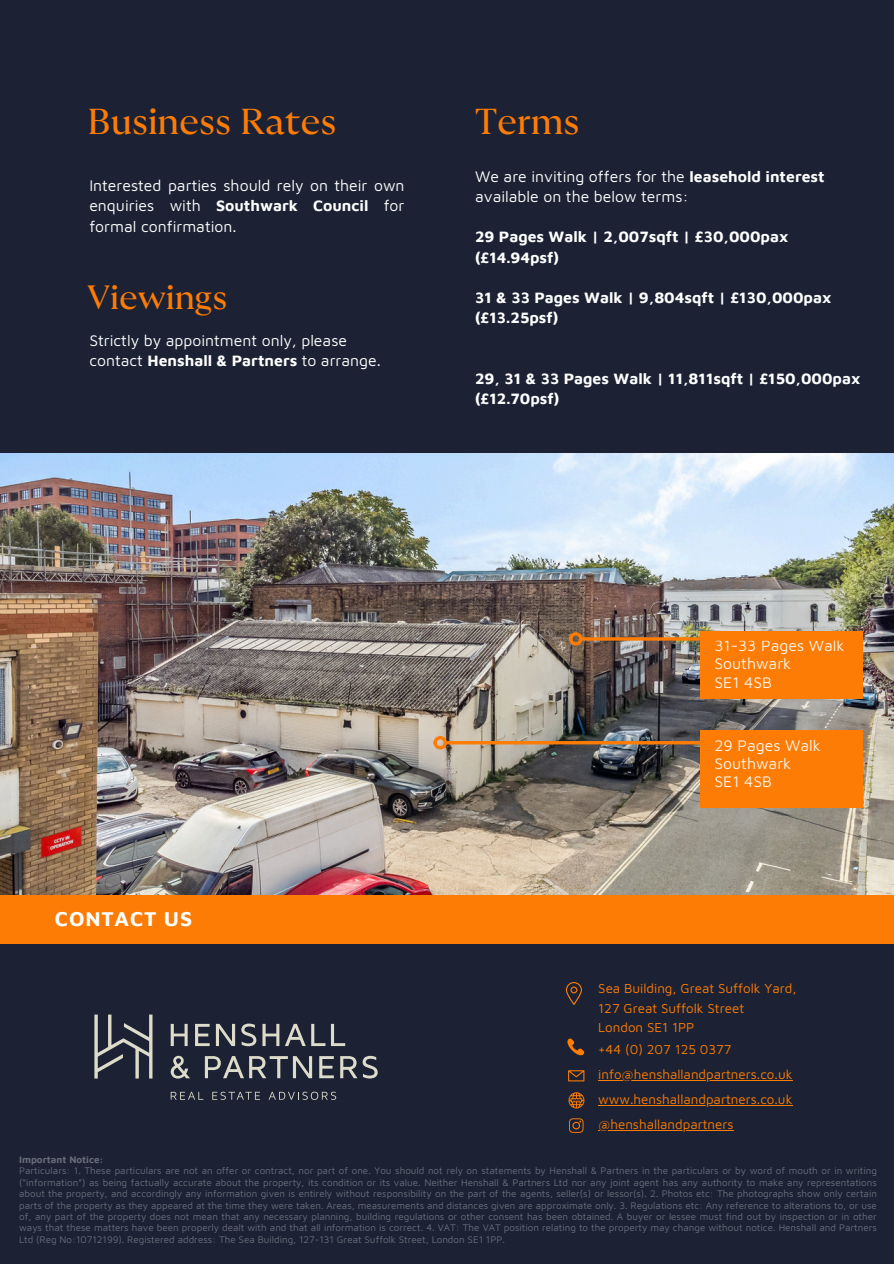
<style>
.page{position:relative;width:894px;height:1264px;background:#fff}
.page>*{position:absolute;margin:0;border:0;box-sizing:border-box;transform-origin:0 0}
.t1{font:36px "GT Ultra Fine";color:#fd7c05}
.t2{font:33.6px "GT Ultra Fine";color:#fd7c05}
.t3{font:700 21px "Maven Pro";letter-spacing:.04em;color:#fff}
.t4{font:15.75px/20.2px "Maven Pro";color:#fff}
.t5{font:700 15.75px/20.2px "Maven Pro";color:#fff}
.t6{font:15.75px/18px "Maven Pro";color:#fef2e6}
.t7{font:13.35px/19.2px "Maven Pro";color:#fd7c05}
.t8{font:9.75px/11.4px "Maven Pro";color:#696d79;text-align:justify}
.t9{font:700 9.75px "Maven Pro";color:#696d79}
.s1{font-weight:700}
</style>
<div class="page">
<div style="left:0;top:0;width:893px;height:1263px;background:#1c2234"></div>
<div style="left:0;top:892px;width:893px;height:51px;background:#fd7c05"></div>
<svg style="left:569px;top:1118px;width:14px;height:14px"></svg>
<svg style="left:567px;top:1038px;width:17px;height:18px"></svg>
<svg style="left:568px;top:1092px;width:16px;height:16px"></svg>
<svg style="left:565px;top:982px;width:16px;height:22px"></svg>
<svg style="left:568px;top:1070px;width:16px;height:11px"></svg>
<img style="left:0;top:453px;width:893px;height:441px">
<svg style="left:171px;top:1091px;width:32px;height:8px"></svg>
<svg style="left:212px;top:1091px;width:48px;height:8px"></svg>
<svg style="left:269px;top:1091px;width:67px;height:8px"></svg>
<svg style="left:94px;top:1014px;width:58px;height:64px"></svg>
<svg style="left:171px;top:1023px;width:16px;height:23px"></svg>
<svg style="left:195px;top:1023px;width:14px;height:23px"></svg>
<svg style="left:216px;top:1023px;width:19px;height:23px"></svg>
<svg style="left:241px;top:1023px;width:15px;height:23px"></svg>
<svg style="left:262px;top:1023px;width:17px;height:23px"></svg>
<svg style="left:285px;top:1023px;width:40px;height:23px"></svg>
<svg style="left:331px;top:1023px;width:14px;height:23px"></svg>
<svg style="left:171px;top:1055px;width:19px;height:23px"></svg>
<svg style="left:205px;top:1056px;width:107px;height:22px"></svg>
<svg style="left:319px;top:1056px;width:15px;height:22px"></svg>
<svg style="left:340px;top:1055px;width:37px;height:23px"></svg>
<div style="left:700px;top:631px;width:162px;height:68px;background:#fd7c05"></div>
<hr style="left:598px;top:1079px;width:194px;height:1px;background:#fd7c05">
<hr style="left:598px;top:1104px;width:194px;height:1px;background:#fd7c05">
<hr style="left:598px;top:1129px;width:135px;height:1px;background:#fd7c05">
<hr style="left:446px;top:741px;width:260px;height:3px;background:#fd7c05">
<div style="left:433px;top:736px;width:14px;height:13px;border:3px solid #fd7c05;border-radius:50%"></div>
<div style="left:700px;top:730px;width:162px;height:78px;background:#fd7c05"></div>
<hr style="left:581px;top:637px;width:261px;height:3px;background:#fd7c05">
<div style="left:569px;top:632px;width:13px;height:13px;border:3px solid #fd7c05;border-radius:50%"></div>
<div style="left:841px;top:632px;width:13px;height:13px;border:3px solid #fd7c05;border-radius:50%"></div>
<p class="t1" style="left:88px;top:105px;width:250px">Business Rates</p>
<h3 class="t4" style="left:89px;top:175px;width:316px;text-align:justify">Interested parties should rely on their own enquiries with <span class="s1">Southwark Council</span> for formal confirmation.</h3>
<h3 class="t2" style="left:88px;top:282px;width:141px">Viewings</h3>
<h3 class="t4" style="left:89px;top:329px;width:293px">Strictly by appointment only, please contact <span class="s1">Henshall &amp; Partners</span> to arrange.</h3>
<h4 class="t1" style="left:475px;top:105px;width:106px">Terms</h4>
<h1 class="t4" style="left:475px;top:165px;width:351px">We are inviting offers for the <span class="s1">leasehold interest </span>available on the below terms:</h1>
<h4 class="t5" style="left:475px;top:226px;width:315px">29 Pages Walk | 2,007sqft | £30,000pax (£14.94psf)</h4>
<h1 class="t5" style="left:475px;top:287px;width:358px">31 &amp; 33 Pages Walk | 9,804sqft | £130,000pax (£13.25psf)</h1>
<h4 class="t5" style="left:475px;top:368px;width:387px">29, 31 &amp; 33 Pages Walk | 11,811sqft | £150,000pax (£12.70psf)</h4>
<h4 class="t3" style="left:55px;top:905px;width:139px">CONTACT US</h4>
<p class="t6" style="left:714px;top:636px;width:132px">31-33 Pages Walk<br>Southwark<br>SE1 4SB</p>
<p class="t6" style="left:714px;top:735px;width:108px">29 Pages Walk<br>Southwark<br>SE1 4SB</p>
<h4 class="t7" style="left:598px;top:978px;width:200px">Sea Building, Great Suffolk Yard,<br>127 Great Suffolk Street<br>London SE1 1PP</h4>
<h4 class="t7" style="left:598px;top:1039px;width:135px">+44 (0) 207 125 0377</h4>
<h2 class="t7" style="left:598px;top:1064px;width:196px">info@henshallandpartners.co.uk</h2>
<p class="t7" style="left:598px;top:1089px;width:196px">www.henshallandpartners.co.uk</p>
<p class="t7" style="left:598px;top:1114px;width:137px">@henshallandpartners</p>
<p class="t9" style="left:19px;top:1153px;width:86px">Important Notice:</p>
<p class="t8" style="left:19px;top:1164px;width:859px">Particulars: 1. These particulars are not an offer or contract, nor part of one. You should not rely on statements by Henshall &amp; Partners in the particulars or by word of mouth or in writing (“information”) as being factually accurate about the property, its condition or its value. Neither Henshall &amp; Partners Ltd nor any joint agent has any authority to make any representations about the property, and accordingly any information given is entirely without responsibility on the part of the agents, seller(s) or lessor(s). 2. Photos etc: The photographs show only certain parts of the property as they appeared at the time they were taken. Areas, measurements and distances given are approximate only. 3. Regulations etc: Any reference to alterations to, or use of, any part of the property does not mean that any necessary planning, building regulations or other consent has been obtained. A buyer or lessee must find out by inspection or in other ways that these matters have been properly dealt with and that all information is correct. 4. VAT: The VAT position relating to the property may change without notice. Henshall and Partners Ltd (Reg No:10712199). Registered address: The Sea Building, 127-131 Great Suffolk Street, London SE1 1PP.</p>
</div>
